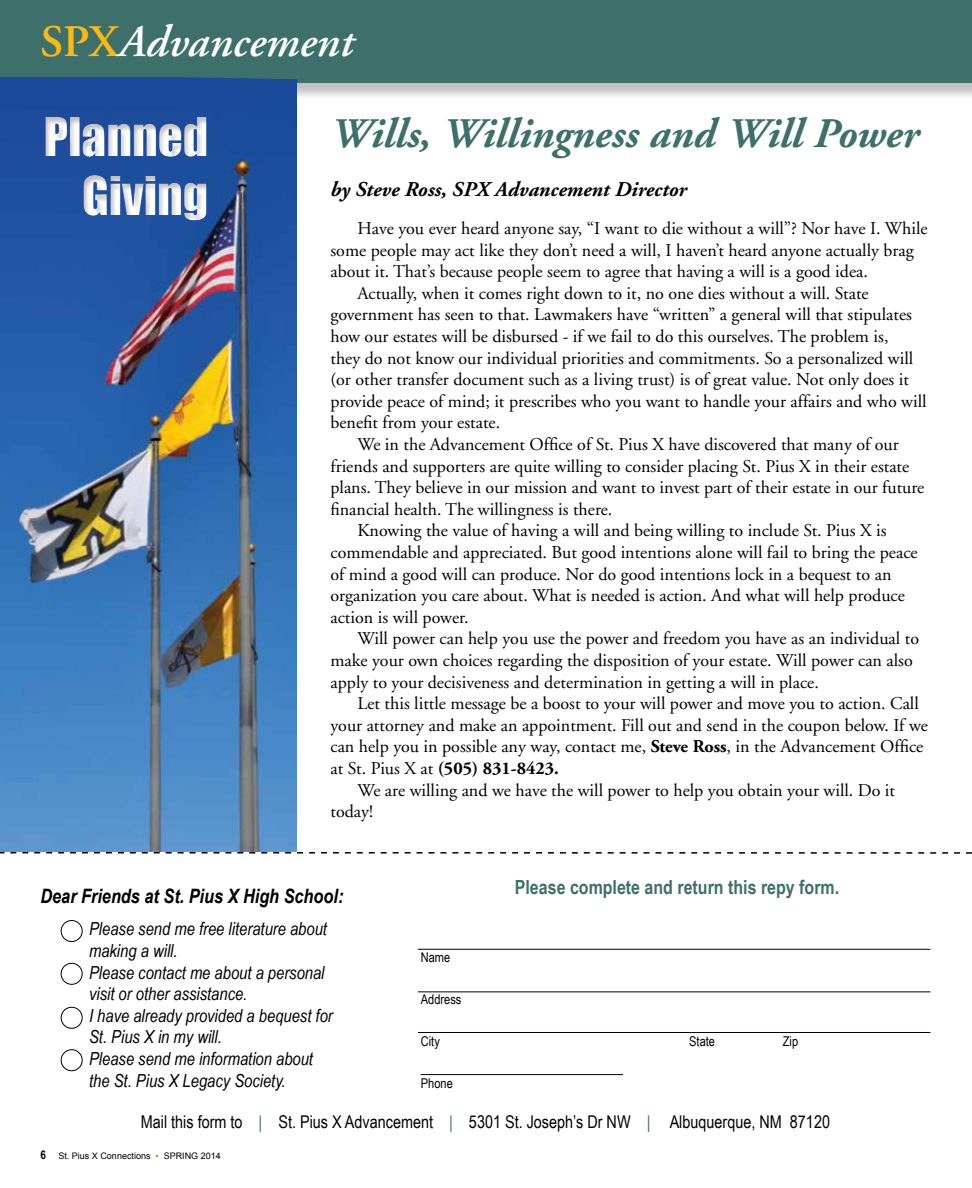
<style>
.page{position:relative;width:972px;height:1188px;background:#fff}
.page>*{position:absolute;margin:0;border:0;box-sizing:border-box;transform-origin:0 0}
.t1{font:49.2px/58.5px "Impact";color:#fff;text-align:right}
.t2{font:italic 600 45px "Adobe Garamond";color:#fff}
.t3{font:italic 700 42px "Adobe Garamond";color:#3e706b}
.t4{font:italic 700 21px "Adobe Garamond";color:#000}
.t5{font:italic 700 19.8px "Arial Narrow";color:#000}
.t6{font:700 19.5px "Arial Narrow";color:#3e706b}
.t7{font:18px "Adobe Garamond";color:#000}
.t8{font:italic 18px/21.6px "Arial Narrow";color:#000}
.t9{font:700 18px "Adobe Garamond";color:#000}
.t10{font:17.55px "Arial Narrow";color:#000}
.t11{font:13.5px "Arial Narrow";color:#000}
.t12{font:700 12px "Arial Narrow";color:#000}
.t13{font:9px "Arial";color:#000}
.s1{font-style:normal;color:#fdb913}
.s2{font-weight:700}
.s3{font-weight:400}
.s4{color:#3e706b}
.s5{font-weight:700;color:#c48b1f}
</style>
<div class="page">
<div style="left:0;top:0;width:972px;height:101px;background:#000;opacity:.25"></div>
<div style="left:0;top:0;width:972px;height:83px;background:#3e706b"></div>
<img style="left:0;top:77px;width:297px;height:775px">
<svg style="left:0;top:852px;width:972px;height:2px"></svg>
<div style="left:61px;top:963px;width:22px;height:22px;border:1px solid #000;border-radius:50%"></div>
<div style="left:61px;top:1049px;width:22px;height:22px;border:1px solid #000;border-radius:50%"></div>
<div style="left:61px;top:920px;width:22px;height:22px;border:1px solid #000;border-radius:50%"></div>
<hr style="left:418px;top:1032px;width:512px;height:1px;background:#000">
<hr style="left:418px;top:991px;width:512px;height:1px;background:#000">
<hr style="left:418px;top:949px;width:512px;height:1px;background:#000">
<hr style="left:421px;top:1074px;width:202px;height:1px;background:#000">
<div style="left:30px;top:105px;width:230px;height:153px;background:#000;opacity:.25"></div>
<div style="left:61px;top:1007px;width:22px;height:22px;border:1px solid #000;border-radius:50%"></div>
<h2 class="t2" style="left:40px;top:17px;width:314px"><span class="s1">SPX</span>Advancement</h2>
<h1 class="t1" style="left:43px;top:107px;width:167px">Planned<br>Giving</h1>
<h3 class="t3" style="left:330px;top:111px;width:590px">Wills, Willingness and Will Power</h3>
<p class="t4" style="left:330px;top:178px;width:358px">by Steve Ross, SPX Advancement Director</p>
<p class="t7" style="left:357px;top:219px;width:572px">Have you ever heard anyone say, “I want to die without a will”? Nor have I. While</p>
<p class="t7" style="left:330px;top:240px;width:585px">some people may act like they don’t need a will, I haven’t heard anyone actually brag</p>
<p class="t7" style="left:330px;top:262px;width:539px">about it. That’s because people seem to agree that having a will is a good idea.</p>
<p class="t7" style="left:357px;top:283px;width:513px">Actually, when it comes right down to it, no one dies without a will. State</p>
<p class="t7" style="left:330px;top:305px;width:583px">government has seen to that. Lawmakers have “written” a general will that stipulates</p>
<p class="t7" style="left:330px;top:327px;width:560px">how our estates will be disbursed - if we fail to do this ourselves. The problem is,</p>
<p class="t7" style="left:330px;top:348px;width:584px">they do not know our individual priorities and commitments. So a personalized will</p>
<p class="t7" style="left:330px;top:370px;width:580px">(or other transfer document such as a living trust) is of great value. Not only does it</p>
<p class="t7" style="left:330px;top:391px;width:598px">provide peace of mind; it prescribes who you want to handle your affairs and who will</p>
<p class="t7" style="left:330px;top:413px;width:171px">benefit from your estate.</p>
<p class="t7" style="left:357px;top:435px;width:543px">We in the Advancement Office of St. Pius X have discovered that many of our</p>
<p class="t7" style="left:330px;top:456px;width:580px">friends and supporters are quite willing to consider placing St. Pius X in their estate</p>
<p class="t7" style="left:330px;top:478px;width:595px">plans. They believe in our mission and want to invest part of their estate in our future</p>
<p class="t7" style="left:330px;top:499px;width:283px">financial health. The willingness is there.</p>
<p class="t7" style="left:357px;top:521px;width:531px">Knowing the value of having a will and being willing to include St. Pius X is</p>
<p class="t7" style="left:330px;top:543px;width:589px">commendable and appreciated. But good intentions alone will fail to bring the peace</p>
<p class="t7" style="left:330px;top:564px;width:562px">of mind a good will can produce. Nor do good intentions lock in a bequest to an</p>
<p class="t7" style="left:330px;top:586px;width:576px">organization you care about. What is needed is action. And what will help produce</p>
<p class="t7" style="left:330px;top:607px;width:140px">action is will power.</p>
<p class="t7" style="left:357px;top:629px;width:563px">Will power can help you use the power and freedom you have as an individual to</p>
<p class="t7" style="left:330px;top:651px;width:584px">make your own choices regarding the disposition of your estate. Will power can also</p>
<p class="t7" style="left:330px;top:672px;width:490px">apply to your decisiveness and determination in getting a will in place.</p>
<p class="t7" style="left:357px;top:694px;width:563px">Let this little message be a boost to your will power and move you to action. Call</p>
<p class="t7" style="left:330px;top:715px;width:599px">your attorney and make an appointment. Fill out and send in the coupon below. If we</p>
<p class="t7" style="left:330px;top:737px;width:594px">can help you in possible any way, contact me, <span class="s2">Steve Ross</span>, in the Advancement Office</p>
<p class="t9" style="left:330px;top:758px;width:230px"><span class="s3">at St. Pius X at</span> (505) 831-8423.</p>
<p class="t7" style="left:357px;top:780px;width:539px">We are willing and we have the will power to help you obtain your will. Do it</p>
<p class="t7" style="left:330px;top:802px;width:44px">today!</p>
<p class="t5" style="left:40px;top:884px;width:304px">Dear Friends at St. Pius X High School:</p>
<p class="t8" style="left:89px;top:918px;width:245px">Please send me free literature about making a will.<br>Please contact me about a personal visit or other assistance.<br>I have already provided a bequest for<br>St. Pius X in my will.<br>Please send me information about the St. Pius X Legacy Society.</p>
<p class="t6" style="left:515px;top:876px;width:326px">Please complete and return this repy form.</p>
<p class="t11" style="left:421px;top:950px;width:31px">Name</p>
<p class="t11" style="left:421px;top:992px;width:42px">Address</p>
<p class="t11" style="left:421px;top:1034px;width:21px">City</p>
<p class="t11" style="left:689px;top:1034px;width:27px">State</p>
<p class="t11" style="left:783px;top:1034px;width:17px">Zip</p>
<p class="t11" style="left:421px;top:1076px;width:34px">Phone</p>
<p class="t10" style="left:141px;top:1112px;width:691px">Mail this form to <span class="s4">|</span> St. Pius X Advancement <span class="s4">|</span> 5301 St. Joseph’s Dr NW <span class="s4">|</span> Albuquerque, NM 87120</p>
<p class="t12" style="left:40px;top:1148px;width:7px">6</p>
<p class="t13" style="left:58px;top:1150px;width:164px">St. Pius X Connections <span class="s5">•</span> SPRING 2014</p>
</div>
